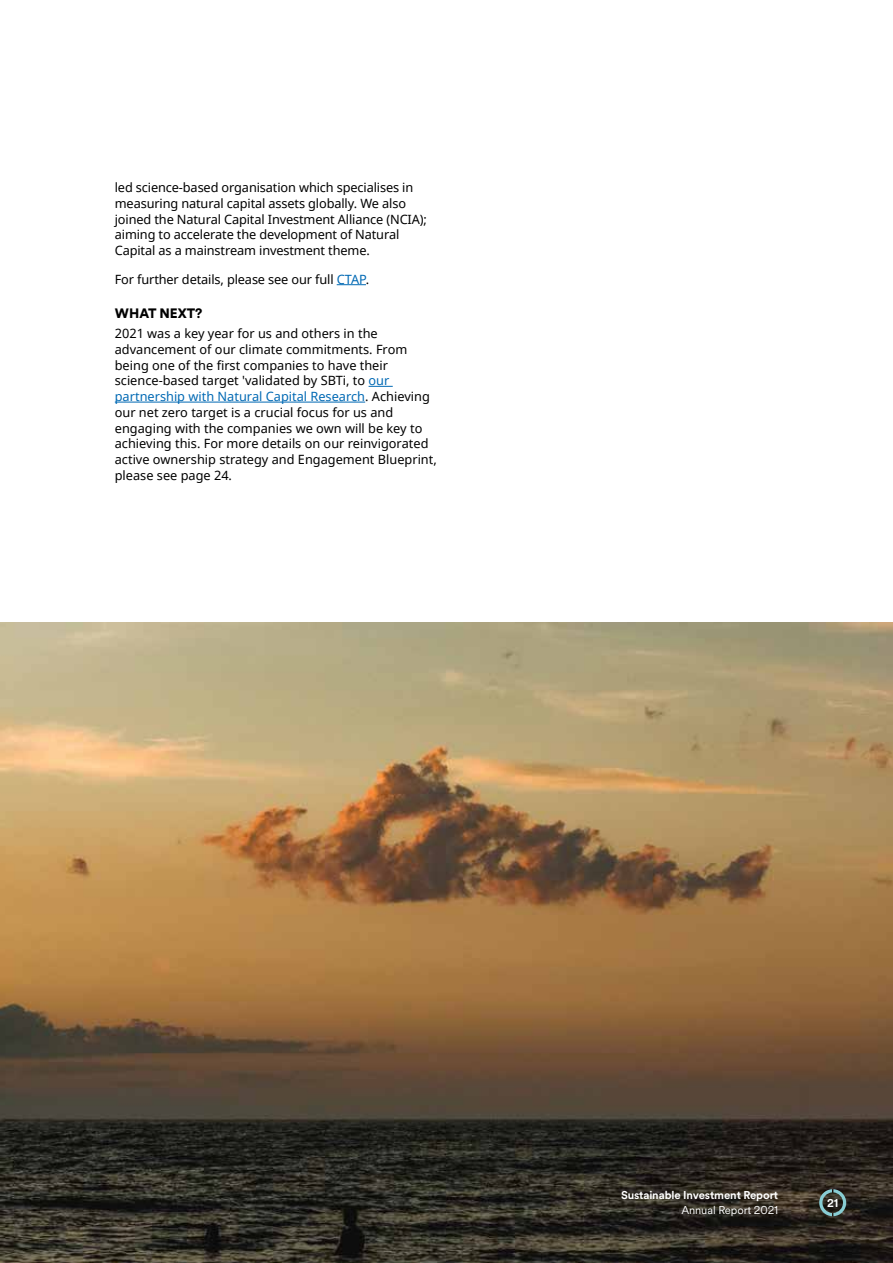
<style>
.page{position:relative;width:893px;height:1263px;background:#fff}
.page>*{position:absolute;margin:0;border:0;box-sizing:border-box;transform-origin:0 0}
.t1{font:900 13.5px "Schroders Circular";color:#000}
.t2{font:12.75px/15.8px "Noto Sans";color:#000}
.t3{font:700 11.25px "Schroders Circular";letter-spacing:-.01em;color:#fff}
.t4{font:11.25px "Schroders Circular";letter-spacing:-.01em;color:#fff}
.s1{color:#0069b4}
</style>
<div class="page">
<svg style="left:337px;top:284px;width:29px;height:1px"></svg>
<svg style="left:369px;top:386px;width:24px;height:1px"></svg>
<hr style="left:115px;top:402px;width:250px;height:1px;background:#0069b4">
<img style="left:0;top:623px;width:893px;height:640px">
<svg style="left:819px;top:1189px;width:27px;height:27px"></svg>
<p class="t2" style="left:115px;top:179px;width:314px">led science-based organisation which specialises in measuring natural capital assets globally. We also joined the Natural Capital Investment Alliance (NCIA); aiming to accelerate the development of Natural Capital as a mainstream investment theme.</p>
<p class="t2" style="left:115px;top:271px;width:256px">For further details, please see our full <span class="s1">CTAP</span>.</p>
<p class="t1" style="left:115px;top:303px;width:89px">WHAT NEXT?</p>
<p class="t2" style="left:115px;top:325px;width:324px">2021 was a key year for us and others in the advancement of our climate commitments. From being one of the first companies to have their science-based target 'validated by SBTi, to <span class="s1">our partnership with Natural Capital Research</span>. Achieving our net zero target is a crucial focus for us and engaging with the companies we own will be key to achieving this. For more details on our reinvigorated active ownership strategy and Engagement Blueprint, please see page 24.</p>
<p class="t3" style="left:621px;top:1188px;width:159px">Sustainable Investment Report</p>
<p class="t4" style="left:681px;top:1203px;width:98px">Annual Report 2021</p>
<p class="t3" style="left:827px;top:1195px;width:13px">21</p>
</div>
